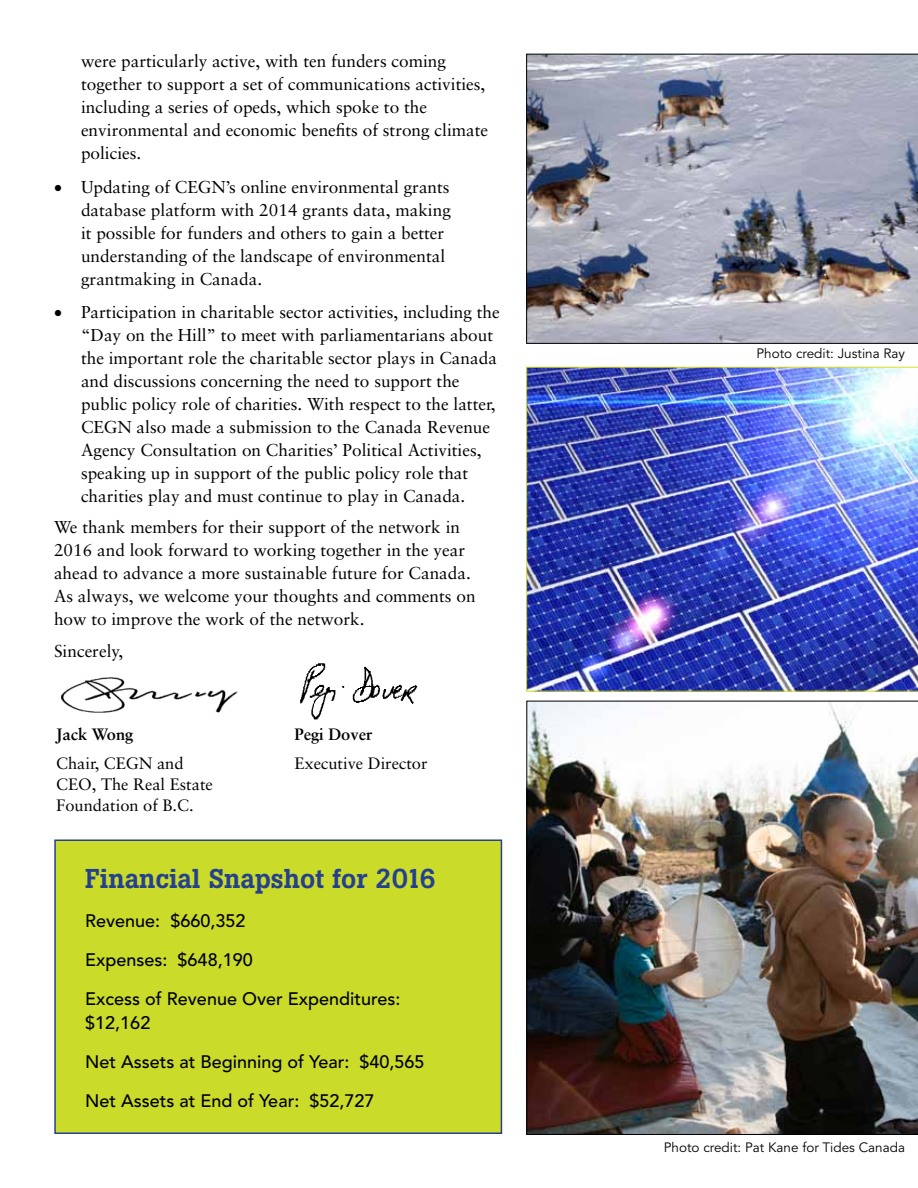
<style>
.page{position:relative;width:918px;height:1188px;background:#fff}
.page>*{position:absolute;margin:0;border:0;box-sizing:border-box;transform-origin:0 0}
.t1{font:500 27px "Boton";color:#25408f}
.t2{font:500 18px/39px "Avenir LT Std";color:#000}
.t3{font:17.25px/23px "Sabon";color:#000}
.t4{font:16.5px/21px "Sabon";color:#000}
.t5{font:700 16.5px "Sabon";color:#000}
.t6{font:13.5px "Avenir LT Std";color:#000}
</style>
<div class="page">
<div style="left:54px;top:839px;width:448px;height:295px;background:#cadb2a;border:2px solid #25408f"></div>
<img style="left:526px;top:367px;width:392px;height:324px">
<img style="left:300px;top:663px;width:118px;height:57px">
<img style="left:60px;top:677px;width:178px;height:36px">
<img style="left:527px;top:701px;width:391px;height:434px">
<img style="left:526px;top:54px;width:392px;height:290px">
<p class="t3" style="left:81px;top:50px;width:409px">were particularly active, with ten funders coming together to support a set of communications activities, including a series of opeds, which spoke to the environmental and economic benefits of strong climate policies.</p>
<p class="t3" style="left:81px;top:175px;width:371px;text-indent:-27px">• Updating of CEGN’s online environmental grants database platform with 2014 grants data, making it possible for funders and others to gain a better understanding of the landscape of environmental grantmaking in Canada.</p>
<p class="t3" style="left:81px;top:301px;width:420px;text-indent:-27px">• Participation in charitable sector activities, including the “Day on the Hill” to meet with parliamentarians about the important role the charitable sector plays in Canada and discussions concerning the need to support the public policy role of charities. With respect to the latter, CEGN also made a submission to the Canada Revenue Agency Consultation on Charities’ Political Activities, speaking up in support of the public policy role that charities play and must continue to play in Canada.</p>
<p class="t3" style="left:54px;top:516px;width:423px">We thank members for their support of the network in 2016 and look forward to working together in the year ahead to advance a more sustainable future for Canada.<br>As always, we welcome your thoughts and comments on how to improve the work of the network.</p>
<p class="t3" style="left:54px;top:639px;width:71px">Sincerely,</p>
<p class="t5" style="left:56px;top:724px;width:79px">Jack Wong</p>
<p class="t4" style="left:56px;top:753px;width:158px">Chair, CEGN and<br>CEO, The Real Estate<br>Foundation of B.C.</p>
<p class="t5" style="left:295px;top:724px;width:79px">Pegi Dover</p>
<p class="t4" style="left:295px;top:753px;width:134px">Executive Director</p>
<h1 class="t1" style="left:85px;top:863px;width:352px">Financial Snapshot for 2016</h1>
<p class="t2" style="left:85px;top:902px;width:317px">Revenue: $660,352<br>Expenses: $648,190<br>Excess of Revenue Over Expenditures:</p>
<p class="t2" style="left:85px;top:1004px;width:341px">$12,162<br>Net Assets at Beginning of Year: $40,565<br>Net Assets at End of Year: $52,727</p>
<p class="t6" style="left:757px;top:346px;width:150px">Photo credit: Justina Ray</p>
<p class="t6" style="left:664px;top:1139px;width:243px">Photo credit: Pat Kane for Tides Canada</p>
</div>
